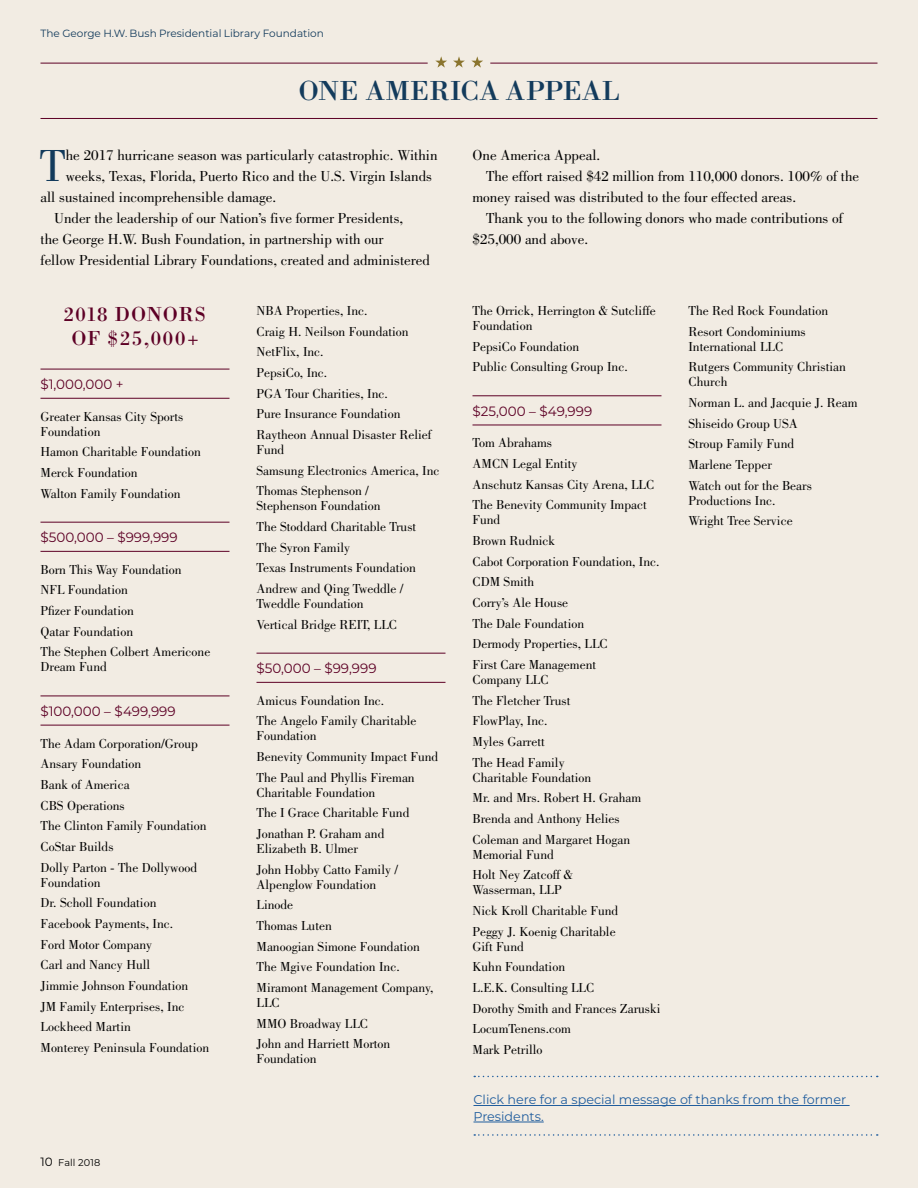
<style>
.page{position:relative;width:918px;height:1188px;background:#f2ece3}
.page>*{position:absolute;margin:0;border:0;box-sizing:border-box;transform-origin:0 0}
.t1{font:46.5px "Bodoni";color:#133b5c}
.t2{font:28.5px "Bodoni";letter-spacing:.015em;color:#133b5c}
.t3{font:21px/24px "Bodoni";letter-spacing:.04em;color:#5d0025;text-align:center}
.t4{font:15px "Bodoni";color:#000}
.t5{font:13.5px/20.7px "Bodoni";color:#000}
.t6{font:13.5px "Montserrat";color:#5d0025}
.t7{font:12.75px/16.5px "Montserrat";color:#215e9e}
.t8{font:10.5px "Montserrat";color:#133b5c}
.t9{font:9.75px "Montserrat";letter-spacing:.01em;color:#000}
.s1{font-size:12px}
</style>
<div class="page">
<hr style="left:40px;top:369px;width:190px;height:1px;background:#5d0025">
<hr style="left:40px;top:398px;width:190px;height:1px;background:#5d0025">
<hr style="left:40px;top:522px;width:190px;height:1px;background:#5d0025">
<hr style="left:40px;top:551px;width:190px;height:1px;background:#5d0025">
<hr style="left:40px;top:696px;width:190px;height:1px;background:#5d0025">
<hr style="left:40px;top:725px;width:190px;height:1px;background:#5d0025">
<hr style="left:256px;top:653px;width:190px;height:1px;background:#5d0025">
<hr style="left:256px;top:682px;width:190px;height:1px;background:#5d0025">
<hr style="left:472px;top:395px;width:190px;height:1px;background:#5d0025">
<hr style="left:472px;top:425px;width:190px;height:1px;background:#5d0025">
<hr style="left:40px;top:63px;width:388px;height:1px;background:#5d0025">
<svg style="left:453px;top:56px;width:12px;height:12px"></svg>
<svg style="left:471px;top:56px;width:12px;height:12px"></svg>
<svg style="left:435px;top:56px;width:12px;height:12px"></svg>
<hr style="left:490px;top:63px;width:388px;height:1px;background:#5d0025">
<hr style="left:40px;top:118px;width:838px;height:1px;background:#5d0025">
<svg style="left:474px;top:1076px;width:404px;height:1px"></svg>
<hr style="left:473px;top:1105px;width:377px;height:1px;background:#215e9e">
<svg style="left:474px;top:1134px;width:404px;height:2px"></svg>
<hr style="left:473px;top:1122px;width:71px;height:1px;background:#215e9e">
<p class="t8" style="left:40px;top:26px;width:285px">The George H.W. Bush Presidential Library Foundation</p>
<h2 class="t2" style="left:298px;top:73px;width:323px">ONE AMERICA APPEAL</h2>
<h1 class="t1" style="left:40px;top:140px;width:27px">T</h1>
<p class="t4" style="left:66px;top:146px;width:373px">he 2017 hurricane season was particularly catastrophic. Within</p>
<p class="t4" style="left:66px;top:167px;width:368px">weeks, Texas, Florida, Puerto Rico and the U.S. Virgin Islands</p>
<p class="t4" style="left:41px;top:188px;width:237px">all sustained incomprehensible damage.</p>
<p class="t4" style="left:54px;top:209px;width:351px">Under the leadership of our Nation’s five former Presidents,</p>
<p class="t4" style="left:41px;top:230px;width:345px">the George H.W. Bush Foundation, in partnership with our</p>
<p class="t4" style="left:41px;top:251px;width:391px">fellow Presidential Library Foundations, created and administered</p>
<h3 class="t3" style="left:64px;top:301px;width:144px">2018 DONORS<br>OF $25,000+</h3>
<p class="t6" style="left:40px;top:375px;width:85px">$1,000,000 +</p>
<p class="t5" style="left:40px;top:409px;width:144px;line-height:15px">Greater Kansas City Sports<br>Foundation</p>
<p class="t5" style="left:40px;top:442px;width:162px">Hamon Charitable Foundation<br>Merck Foundation<br>Walton Family Foundation</p>
<p class="t6" style="left:40px;top:528px;width:139px">$500,000 – $999,999</p>
<p class="t5" style="left:40px;top:559px;width:171px">Born This Way Foundation<br>NFL Foundation<br>Pfizer Foundation<br>Qatar Foundation<br>The Stephen Colbert Americone</p>
<p class="t5" style="left:40px;top:657px;width:68px">Dream Fund</p>
<p class="t6" style="left:40px;top:702px;width:137px">$100,000 – $499,999</p>
<p class="t5" style="left:40px;top:733px;width:168px">The Adam Corporation/Group<br>Ansary Foundation<br>Bank of America<br>CBS Operations<br>The Clinton Family Foundation<br>CoStar Builds<br>Dolly Parton - The Dollywood</p>
<p class="t5" style="left:40px;top:872px;width:170px">Foundation<br>Dr. Scholl Foundation<br>Facebook Payments, Inc.<br>Ford Motor Company<br>Carl and Nancy Hull<br>Jimmie Johnson Foundation<br>JM Family Enterprises, Inc<br>Lockheed Martin<br>Monterey Peninsula Foundation</p>
<p class="t9" style="left:40px;top:1156px;width:61px"><span class="s1">10</span> Fall 2018</p>
<p class="t5" style="left:256px;top:300px;width:177px">NBA Properties, Inc.<br>Craig H. Neilson Foundation<br>NetFlix, Inc.<br>PepsiCo, Inc.<br>PGA Tour Charities, Inc.<br>Pure Insurance Foundation<br>Raytheon Annual Disaster Relief</p>
<p class="t5" style="left:256px;top:439px;width:184px">Fund<br>Samsung Electronics America, Inc<br>Thomas Stephenson /</p>
<p class="t5" style="left:256px;top:496px;width:161px">Stephenson Foundation<br>The Stoddard Charitable Trust<br>The Syron Family<br>Texas Instruments Foundation<br>Andrew and Qing Tweddle /</p>
<p class="t5" style="left:256px;top:593px;width:142px">Tweddle Foundation<br>Vertical Bridge REIT, LLC</p>
<p class="t6" style="left:256px;top:659px;width:122px">$50,000 – $99,999</p>
<p class="t5" style="left:256px;top:690px;width:162px">Amicus Foundation Inc.<br>The Angelo Family Charitable</p>
<p class="t5" style="left:256px;top:726px;width:183px">Foundation<br>Benevity Community Impact Fund<br>The Paul and Phyllis Fireman</p>
<p class="t5" style="left:256px;top:782px;width:154px">Charitable Foundation<br>The I Grace Charitable Fund<br>Jonathan P. Graham and</p>
<p class="t5" style="left:256px;top:838px;width:143px">Elizabeth B. Ulmer<br>John Hobby Catto Family /</p>
<p class="t5" style="left:256px;top:874px;width:179px">Alpenglow Foundation<br>Linode<br>Thomas Luten<br>Manoogian Simone Foundation<br>The Mgive Foundation Inc.<br>Miramont Management Company,</p>
<p class="t5" style="left:256px;top:992px;width:135px">LLC<br>MMO Broadway LLC<br>John and Harriett Morton</p>
<p class="t5" style="left:256px;top:1049px;width:61px">Foundation</p>
<p class="t4" style="left:473px;top:146px;width:129px">One America Appeal.</p>
<p class="t4" style="left:486px;top:167px;width:375px">The effort raised $42 million from 110,000 donors. 100% of the</p>
<p class="t4" style="left:473px;top:188px;width:325px">money raised was distributed to the four effected areas.</p>
<p class="t4" style="left:486px;top:209px;width:359px">Thank you to the following donors who made contributions of</p>
<p class="t4" style="left:473px;top:230px;width:117px">$25,000 and above.</p>
<p class="t5" style="left:472px;top:303px;width:185px;line-height:15px">The Orrick, Herrington &amp; Sutcliffe<br>Foundation</p>
<p class="t5" style="left:472px;top:336px;width:157px">PepsiCo Foundation<br>Public Consulting Group Inc.</p>
<p class="t6" style="left:472px;top:402px;width:121px">$25,000 – $49,999</p>
<p class="t5" style="left:472px;top:433px;width:183px">Tom Abrahams<br>AMCN Legal Entity<br>Anschutz Kansas City Arena, LLC<br>The Benevity Community Impact</p>
<p class="t5" style="left:472px;top:510px;width:189px">Fund<br>Brown Rudnick<br>Cabot Corporation Foundation, Inc.<br>CDM Smith<br>Corry’s Ale House<br>The Dale Foundation<br>Dermody Properties, LLC<br>First Care Management</p>
<p class="t5" style="left:472px;top:669px;width:99px">Company LLC<br>The Fletcher Trust<br>FlowPlay, Inc.<br>Myles Garrett<br>The Head Family</p>
<p class="t5" style="left:472px;top:767px;width:170px">Charitable Foundation<br>Mr. and Mrs. Robert H. Graham<br>Brenda and Anthony Helies<br>Coleman and Margaret Hogan</p>
<p class="t5" style="left:472px;top:844px;width:102px">Memorial Fund<br>Holt Ney Zatcoff &amp;</p>
<p class="t5" style="left:472px;top:880px;width:147px">Wasserman, LLP<br>Nick Kroll Charitable Fund<br>Peggy J. Koenig Charitable</p>
<p class="t5" style="left:472px;top:936px;width:190px">Gift Fund<br>Kuhn Foundation<br>L.E.K. Consulting LLC<br>Dorothy Smith and Frances Zaruski<br>LocumTenens.com<br>Mark Petrillo</p>
<p class="t5" style="left:688px;top:300px;width:141px">The Red Rock Foundation<br>Resort Condominiums</p>
<p class="t5" style="left:688px;top:336px;width:159px">International LLC<br>Rutgers Community Christian</p>
<p class="t5" style="left:688px;top:372px;width:171px">Church<br>Norman L. and Jacquie J. Ream<br>Shiseido Group USA<br>Stroup Family Fund<br>Marlene Tepper<br>Watch out for the Bears</p>
<p class="t5" style="left:688px;top:490px;width:106px">Productions Inc.<br>Wright Tree Service</p>
<p class="t7" style="left:473px;top:1091px;width:374px">Click here for a special message of thanks from the former<br>Presidents.</p>
</div>
